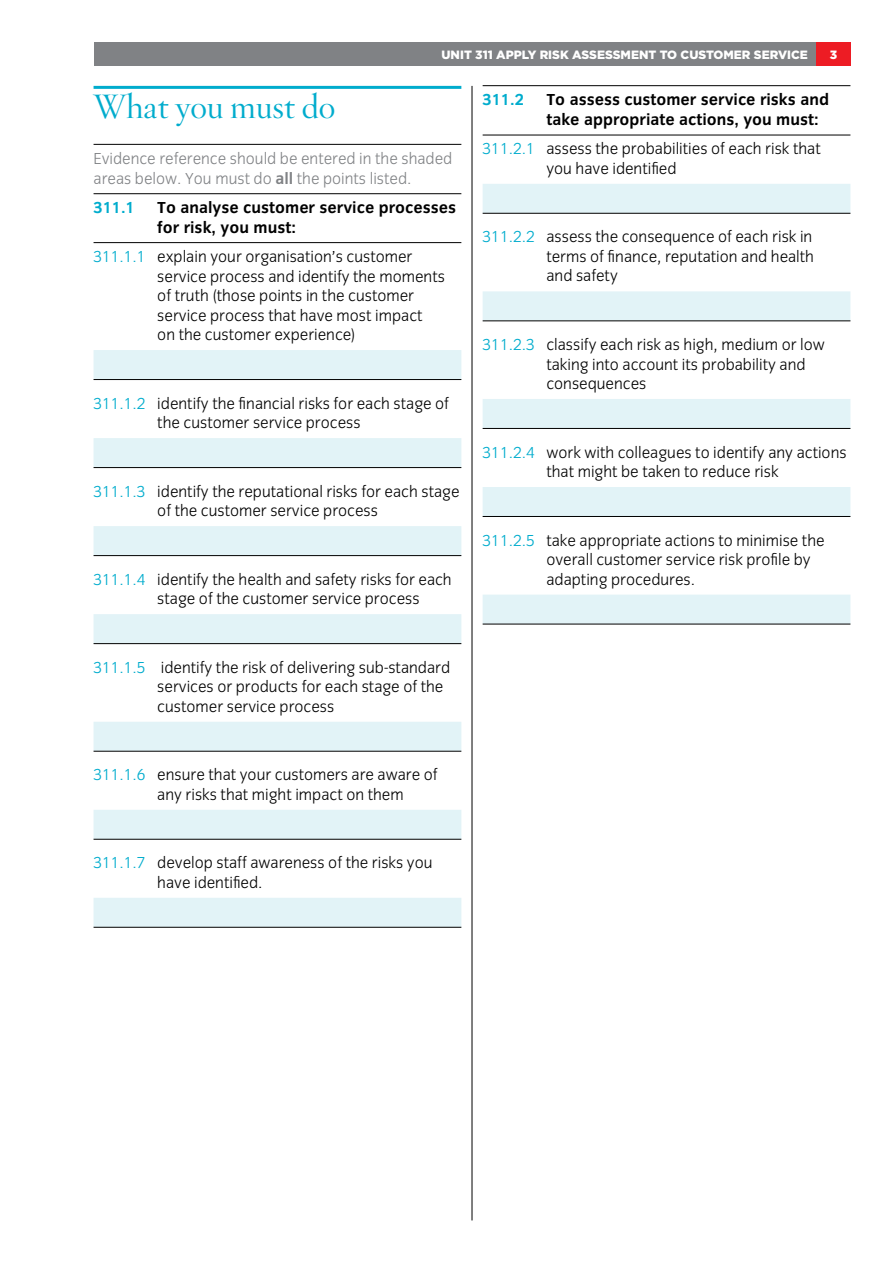
<style>
.page{position:relative;width:893px;height:1263px;background:#fff}
.page>*{position:absolute;margin:0;border:0;box-sizing:border-box;transform-origin:0 0}
.t1{font:33px "Hoefler Titling HTF Lt Roman";color:#00accd}
.t2{font:300 16.5px/19.5px "Congress Sans";color:#000}
.t3{font:700 16.5px/19.5px "Congress Sans";color:#000}
.t4{font:300 16.5px/19.5px "Congress Sans";color:#808285}
.t5{font:700 16.5px "Congress Sans";color:#00accd}
.t6{font:900 12px "Gotham";color:#fff}
.s1{font-weight:700}
.s2{color:#00accd}
</style>
<div class="page">
<hr style="left:94px;top:242px;width:367px;height:1px;background:#000">
<div style="left:94px;top:350px;width:367px;height:29px;background:#e2f3f7"></div>
<hr style="left:94px;top:379px;width:367px;height:1px;background:#000">
<div style="left:94px;top:438px;width:367px;height:29px;background:#e2f3f7"></div>
<hr style="left:94px;top:467px;width:367px;height:1px;background:#000">
<div style="left:94px;top:526px;width:367px;height:29px;background:#e2f3f7"></div>
<hr style="left:94px;top:555px;width:367px;height:1px;background:#000">
<div style="left:94px;top:614px;width:367px;height:29px;background:#e2f3f7"></div>
<hr style="left:94px;top:643px;width:367px;height:1px;background:#000">
<div style="left:94px;top:722px;width:367px;height:29px;background:#e2f3f7"></div>
<hr style="left:94px;top:751px;width:367px;height:1px;background:#000">
<div style="left:94px;top:810px;width:367px;height:29px;background:#e2f3f7"></div>
<hr style="left:94px;top:839px;width:367px;height:1px;background:#000">
<div style="left:94px;top:898px;width:367px;height:29px;background:#e2f3f7"></div>
<hr style="left:94px;top:927px;width:367px;height:1px;background:#000">
<hr style="left:94px;top:86px;width:367px;height:3px;background:#00accd">
<hr style="left:94px;top:144px;width:367px;height:1px;background:#000">
<hr style="left:94px;top:193px;width:367px;height:1px;background:#000">
<hr style="left:483px;top:85px;width:367px;height:1px;background:#000">
<hr style="left:483px;top:135px;width:367px;height:1px;background:#000">
<div style="left:483px;top:184px;width:367px;height:29px;background:#e2f3f7"></div>
<hr style="left:483px;top:213px;width:367px;height:1px;background:#000">
<div style="left:483px;top:291px;width:367px;height:30px;background:#e2f3f7"></div>
<hr style="left:483px;top:321px;width:367px;height:1px;background:#000">
<div style="left:483px;top:399px;width:367px;height:29px;background:#e2f3f7"></div>
<hr style="left:483px;top:428px;width:367px;height:1px;background:#000">
<div style="left:483px;top:487px;width:367px;height:29px;background:#e2f3f7"></div>
<hr style="left:483px;top:516px;width:367px;height:1px;background:#000">
<div style="left:483px;top:595px;width:367px;height:29px;background:#e2f3f7"></div>
<hr style="left:483px;top:624px;width:367px;height:1px;background:#000">
<div style="left:94px;top:43px;width:756px;height:23px;background:#808285"></div>
<hr style="left:472px;top:86px;width:1px;height:1134px;background:#000">
<div style="left:816px;top:43px;width:34px;height:23px;background:#ed1c24"></div>
<p class="t6" style="left:442px;top:47px;width:368px">UNIT 311 APPLY RISK ASSESSMENT TO CUSTOMER SERVICE</p>
<p class="t6" style="left:830px;top:47px;width:9px">3</p>
<h1 class="t1" style="left:94px;top:85px;width:243px">What you must do</h1>
<p class="t4" style="left:94px;top:149px;width:360px">Evidence reference should be entered in the shaded areas below. You must do <span class="s1">all</span> the points listed.</p>
<p class="t5" style="left:94px;top:198px;width:43px">311.1</p>
<p class="t3" style="left:157px;top:198px;width:300px">To analyse customer service processes for risk, you must:</p>
<p class="t2" style="left:157px;top:247px;width:289px;text-indent:-64px"><span class="s2">311.1.1</span> explain your organisation’s customer service process and identify the moments of truth (those points in the customer service process that have most impact<br>on the customer experience)</p>
<p class="t2" style="left:157px;top:393px;width:293px;text-indent:-64px"><span class="s2">311.1.2</span> identify the financial risks for each stage of the customer service process</p>
<p class="t2" style="left:157px;top:481px;width:304px;text-indent:-64px"><span class="s2">311.1.3</span> identify the reputational risks for each stage of the customer service process</p>
<p class="t2" style="left:157px;top:569px;width:296px;text-indent:-64px"><span class="s2">311.1.4</span> identify the health and safety risks for each stage of the customer service process</p>
<p class="t2" style="left:157px;top:658px;width:294px;text-indent:-64px"><span class="s2">311.1.5</span> identify the risk of delivering sub-standard services or products for each stage of the customer service process</p>
<p class="t2" style="left:157px;top:765px;width:282px;text-indent:-64px"><span class="s2">311.1.6</span> ensure that your customers are aware of any risks that might impact on them</p>
<p class="t2" style="left:157px;top:853px;width:277px;text-indent:-64px"><span class="s2">311.1.7</span> develop staff awareness of the risks you have identified.</p>
<p class="t5" style="left:483px;top:91px;width:43px">311.2</p>
<p class="t3" style="left:546px;top:90px;width:284px">To assess customer service risks and take appropriate actions, you must:</p>
<p class="t2" style="left:546px;top:139px;width:276px;text-indent:-64px"><span class="s2">311.2.1</span> assess the probabilities of each risk that you have identified</p>
<p class="t2" style="left:546px;top:227px;width:269px;text-align:justify;text-indent:-64px"><span class="s2">311.2.2</span> assess the consequence of each risk in terms of finance, reputation and health and safety</p>
<p class="t2" style="left:546px;top:335px;width:280px;text-indent:-64px"><span class="s2">311.2.3</span> classify each risk as high, medium or low taking into account its probability and consequences</p>
<p class="t2" style="left:483px;top:442px;width:366px;text-align:center"><span class="s2">311.2.4</span> work with colleagues to identify any actions that might be taken to reduce risk</p>
<p class="t2" style="left:546px;top:530px;width:280px;text-indent:-64px"><span class="s2">311.2.5</span> take appropriate actions to minimise the overall customer service risk profile by adapting procedures.</p>
</div>
